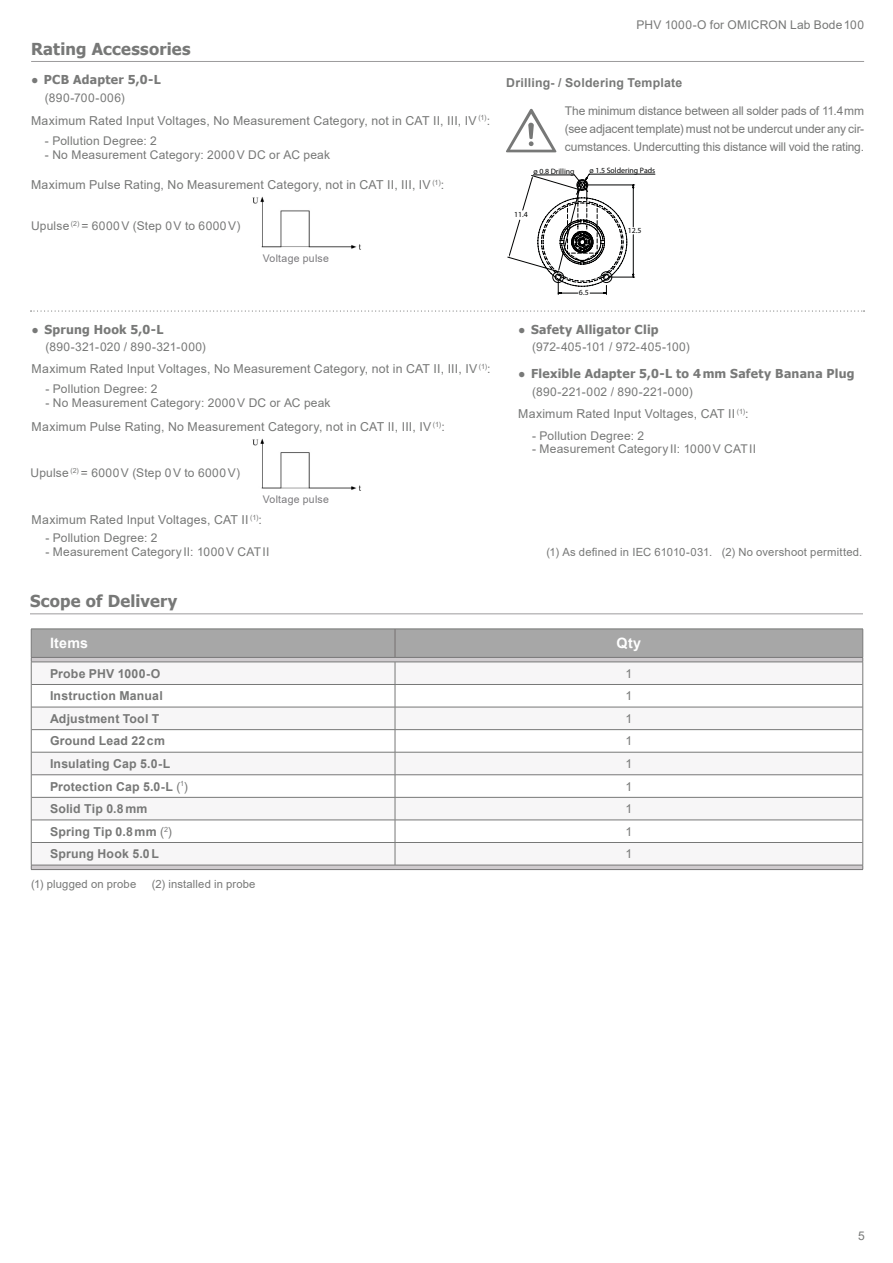
<style>
.page{position:relative;width:893px;height:1263px;background:#fff}
.page>*{position:absolute;margin:0;border:0;box-sizing:border-box;transform-origin:0 0}
.t1{font:700 16.5px "Tahoma";letter-spacing:.015em;color:#777877}
.t2{font:700 14.25px "Arial";letter-spacing:.02em;color:#fff}
.t3{font:12.3px "Arial";letter-spacing:.015em;color:#777877}
.t4{font:700 12.3px "Arial";letter-spacing:.015em;color:#777877}
.t5{font:700 12.3px "Tahoma";letter-spacing:.02em;color:#787978}
.t6{font:12px/18px "Arial";letter-spacing:.015em;color:#777877;text-align:justify}
.t7{font:12px "Arial";letter-spacing:.04em;color:#777877}
.t8{font:11.25px "Arial";letter-spacing:.015em;color:#777877}
.t9{font:10.5px "Arial";letter-spacing:.025em;color:#7a797c}
.t10{font:7.8px "Myriad Pro";color:#010202}
.s1{font-weight:400}
</style>
<div class="page">
<hr style="left:31px;top:61px;width:833px;height:1px;background:#9d9c9d">
<hr style="left:30px;top:613px;width:833px;height:1px;background:#9d9c9d">
<img style="left:252px;top:196px;width:109px;height:54px">
<img style="left:252px;top:438px;width:109px;height:53px">
<svg style="left:31px;top:310px;width:833px;height:2px"></svg>
<svg style="left:508px;top:174px;width:147px;height:121px"></svg>
<svg style="left:506px;top:109px;width:50px;height:43px"></svg>
<hr style="left:31px;top:869px;width:364px;height:1px;background:#777">
<hr style="left:395px;top:869px;width:468px;height:1px;background:#777">
<svg style="left:31px;top:629px;width:832px;height:240px"></svg>
<hr style="left:395px;top:657px;width:468px;height:1px;background:#777">
<h1 class="t1" style="left:31px;top:37px;width:161px">Rating Accessories</h1>
<p class="t5" style="left:31px;top:71px;width:131px"><span class="s1">●</span> PCB Adapter 5,0-L</p>
<p class="t7" style="left:45px;top:89px;width:81px">(890-700-006)</p>
<p class="t3" style="left:31px;top:112px;width:460px">Maximum Rated Input Voltages, No Measurement Category, not in CAT II, III, IV <sup>(1)</sup>:</p>
<p class="t6" style="left:45px;top:132px;width:114px">- Pollution Degree: 2</p>
<p class="t6" style="left:45px;top:145px;width:287px">- No Measurement Category: 2000V DC or AC peak</p>
<p class="t3" style="left:31px;top:176px;width:415px">Maximum Pulse Rating, No Measurement Category, not in CAT II, III, IV <sup>(1)</sup>:</p>
<p class="t6" style="left:31px;top:217px;width:211px">Upulse <sup>(2)</sup> = 6000V (Step 0V to 6000V)</p>
<p class="t9" style="left:263px;top:251px;width:68px">Voltage pulse</p>
<p class="t6" style="left:636px;top:16px;width:229px">PHV 1000-O for OMICRON Lab Bode100</p>
<p class="t4" style="left:506px;top:74px;width:178px">Drilling- / Soldering Template</p>
<p class="t6" style="left:565px;top:102px;width:301px">The minimum distance between all solder pads of 11.4mm (see adjacent template) must not be undercut under any cir&shy;cumstances. Undercutting this distance will void the rating.</p>
<p class="t10" style="left:533px;top:166px;width:43px">ø 0.8 Drilling</p>
<p class="t10" style="left:589px;top:166px;width:68px">ø 1.5 Soldering Pads</p>
<p class="t10" style="left:514px;top:210px;width:15px">11.4</p>
<p class="t10" style="left:579px;top:288px;width:11px">6.5</p>
<p class="t10" style="left:628px;top:226px;width:15px">12.5</p>
<p class="t5" style="left:32px;top:321px;width:133px"><span class="s1">●</span> Sprung Hook 5,0-L</p>
<p class="t5" style="left:518px;top:321px;width:142px"><span class="s1">●</span> Safety Alligator Clip</p>
<p class="t6" style="left:45px;top:338px;width:162px">(890-321-020 / 890-321-000)</p>
<p class="t6" style="left:532px;top:338px;width:159px">(972-405-101 / 972-405-100)</p>
<p class="t6" style="left:532px;top:382px;width:162px">(890-221-002 / 890-221-000)</p>
<p class="t3" style="left:32px;top:360px;width:460px">Maximum Rated Input Voltages, No Measurement Category, not in CAT II, III, IV <sup>(1)</sup>:</p>
<p class="t5" style="left:518px;top:365px;width:338px"><span class="s1">●</span> Flexible Adapter 5,0-L to 4mm Safety Banana Plug</p>
<p class="t6" style="left:45px;top:380px;width:114px">- Pollution Degree: 2</p>
<p class="t6" style="left:45px;top:394px;width:287px">- No Measurement Category: 2000V DC or AC peak</p>
<p class="t3" style="left:518px;top:405px;width:232px">Maximum Rated Input Voltages, CAT II <sup>(1)</sup>:</p>
<p class="t3" style="left:32px;top:418px;width:415px">Maximum Pulse Rating, No Measurement Category, not in CAT II, III, IV <sup>(1)</sup>:</p>
<p class="t6" style="left:532px;top:426px;width:114px">- Pollution Degree: 2</p>
<p class="t6" style="left:532px;top:440px;width:225px">- Measurement Category II: 1000V CATII</p>
<p class="t6" style="left:31px;top:464px;width:211px">Upulse <sup>(2)</sup> = 6000V (Step 0V to 6000V)</p>
<p class="t9" style="left:263px;top:492px;width:68px">Voltage pulse</p>
<p class="t3" style="left:32px;top:511px;width:232px">Maximum Rated Input Voltages, CAT II <sup>(1)</sup>:</p>
<p class="t6" style="left:45px;top:529px;width:114px">- Pollution Degree: 2</p>
<p class="t6" style="left:45px;top:543px;width:225px">- Measurement Category II: 1000V CATII</p>
<h1 class="t1" style="left:30px;top:589px;width:149px">Scope of Delivery</h1>
<p class="t8" style="left:546px;top:545px;width:317px">(1) As defined in IEC 61010-031. (2) No overshoot permitted.</p>
<p class="t2" style="left:50px;top:633px;width:40px">Items</p>
<p class="t2" style="left:617px;top:633px;width:26px">Qty</p>
<p class="t4" style="left:50px;top:665px;width:112px">Probe PHV 1000-O</p>
<p class="t3" style="left:625px;top:665px;width:8px">1</p>
<p class="t4" style="left:50px;top:687px;width:114px">Instruction Manual</p>
<p class="t3" style="left:625px;top:687px;width:8px">1</p>
<p class="t4" style="left:50px;top:710px;width:111px">Adjustment Tool T</p>
<p class="t3" style="left:625px;top:710px;width:8px">1</p>
<p class="t4" style="left:50px;top:732px;width:116px">Ground Lead 22cm</p>
<p class="t3" style="left:625px;top:733px;width:8px">1</p>
<p class="t4" style="left:50px;top:755px;width:122px">Insulating Cap 5.0-L</p>
<p class="t3" style="left:625px;top:755px;width:8px">1</p>
<p class="t4" style="left:50px;top:777px;width:139px">Protection Cap 5.0-L <span class="s1">(</span><sup>1</sup><span class="s1">)</span></p>
<p class="t3" style="left:625px;top:778px;width:8px">1</p>
<p class="t4" style="left:50px;top:800px;width:99px">Solid Tip 0.8mm</p>
<p class="t3" style="left:625px;top:800px;width:8px">1</p>
<p class="t4" style="left:50px;top:823px;width:123px">Spring Tip 0.8mm <span class="s1">(</span><sup>2</sup><span class="s1">)</span></p>
<p class="t3" style="left:625px;top:823px;width:8px">1</p>
<p class="t4" style="left:50px;top:845px;width:110px">Sprung Hook 5.0L</p>
<p class="t3" style="left:625px;top:845px;width:8px">1</p>
<p class="t8" style="left:31px;top:876px;width:107px">(1) plugged on probe</p>
<p class="t8" style="left:152px;top:876px;width:105px">(2) installed in probe</p>
<p class="t6" style="left:858px;top:1227px;width:8px">5</p>
</div>
